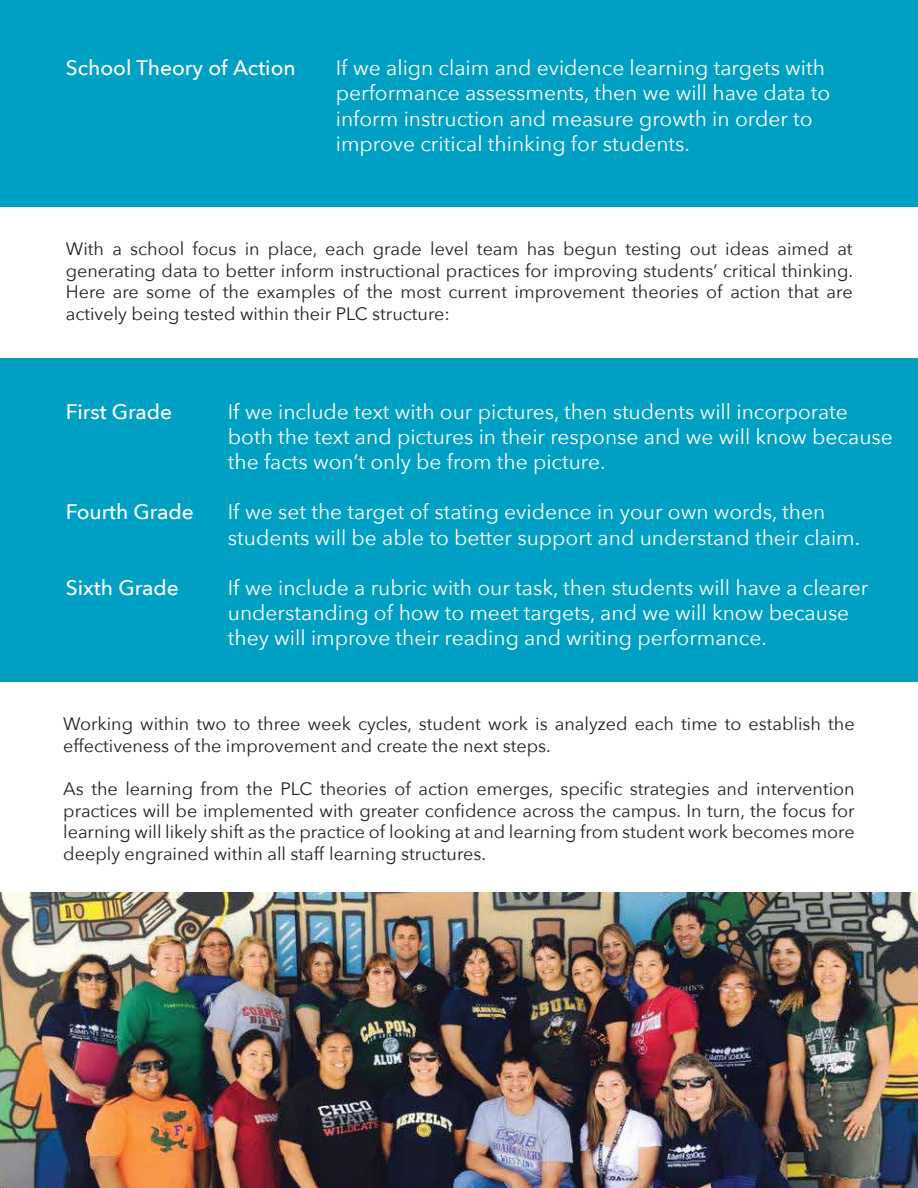
<style>
.page{position:relative;width:918px;height:1188px;background:#fff}
.page>*{position:absolute;margin:0;border:0;box-sizing:border-box;transform-origin:0 0}
.t1{font:21px/25.2px "Avenir Next";color:#fff}
.t2{font:500 21px "Avenir Next";color:#fff}
.t3{font:18px/21.6px "Avenir Next";color:#231f20;text-align:justify}
</style>
<div class="page">
<img style="left:0;top:893px;width:918px;height:295px">
<div style="left:0;top:0;width:918px;height:207px;background:#00a0c4"></div>
<div style="left:0;top:358px;width:918px;height:324px;background:#00a0c4"></div>
<p class="t2" style="left:66px;top:55px;width:231px">School Theory of Action</p>
<p class="t1" style="left:336px;top:55px;width:496px">If we align claim and evidence learning targets with performance assessments, then we will have data to inform instruction and measure growth in order to improve critical thinking for students.</p>
<p class="t3" style="left:66px;top:238px;width:789px">With a school focus in place, each grade level team has begun testing out ideas aimed at generating data to better inform instructional practices for improving students’ critical thinking.<br>Here are some of the examples of the most current improvement theories of action that are actively being tested within their PLC structure:</p>
<p class="t2" style="left:66px;top:399px;width:108px">First Grade</p>
<p class="t1" style="left:228px;top:399px;width:667px">If we include text with our pictures, then students will incorporate both the text and pictures in their response and we will know because the facts won’t only be from the picture.</p>
<p class="t2" style="left:66px;top:500px;width:130px">Fourth Grade</p>
<p class="t1" style="left:228px;top:500px;width:634px">If we set the target of stating evidence in your own words, then students will be able to better support and understand their claim.</p>
<p class="t2" style="left:66px;top:575px;width:114px">Sixth Grade</p>
<p class="t1" style="left:228px;top:575px;width:642px">If we include a rubric with our task, then students will have a clearer understanding of how to meet targets, and we will know because they will improve their reading and writing performance.</p>
<p class="t3" style="left:63px;top:713px;width:793px">Working within two to three week cycles, student work is analyzed each time to establish the effectiveness of the improvement and create the next steps.</p>
<p class="t3" style="left:63px;top:778px;width:793px">As the learning from the PLC theories of action emerges, specific strategies and intervention practices will be implemented with greater confidence across the campus. In turn, the focus for learning will likely shift as the practice of looking at and learning from student work becomes more deeply engrained within all staff learning structures.</p>
</div>
